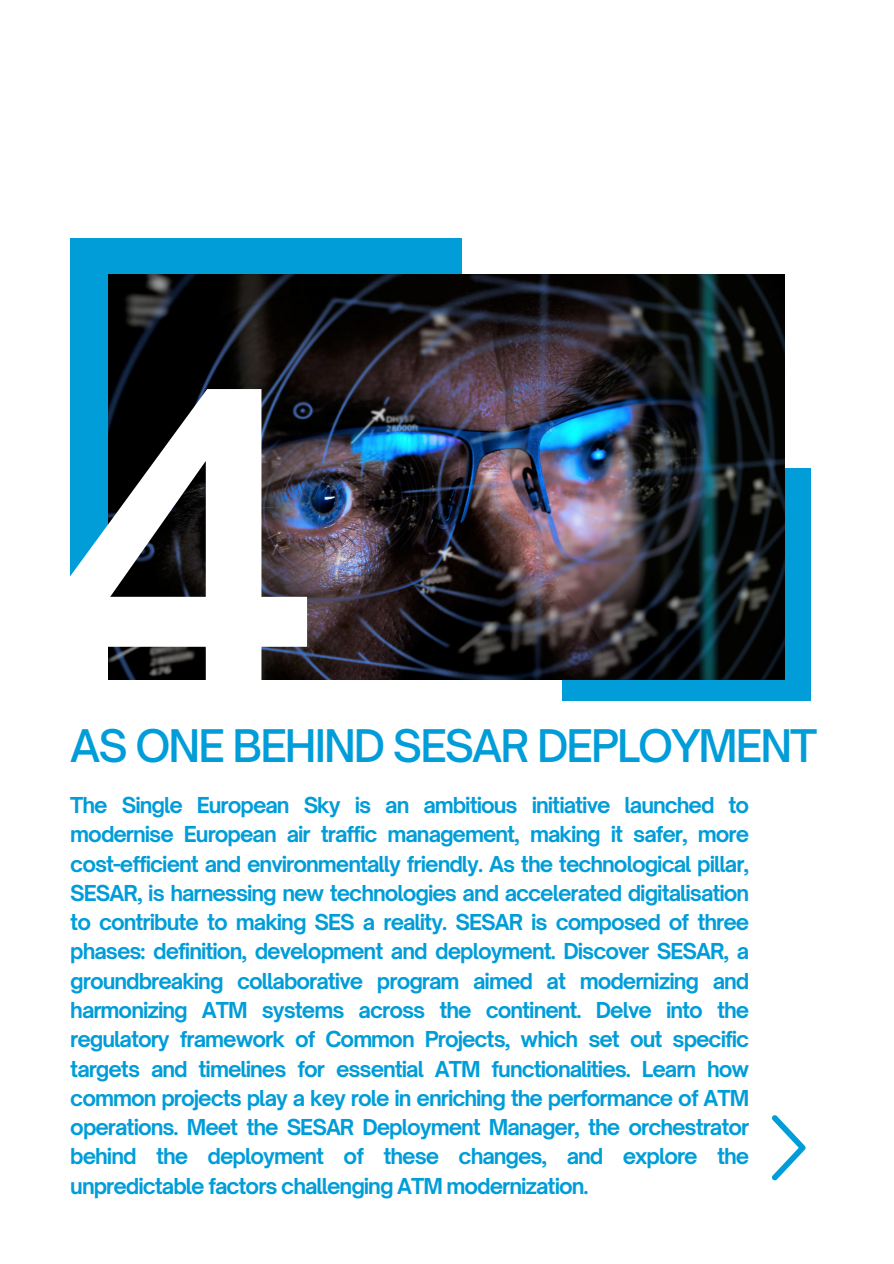
<style>
.page{position:relative;width:894px;height:1264px;background:#fff}
.page>*{position:absolute;margin:0;border:0;box-sizing:border-box;transform-origin:0 0}
.t1{font:600 438.15px "Open Sauce One";color:#fff}
.t2{font:500 43.05px "Open Sauce One";letter-spacing:-.05em;color:#009dd9}
.t3{font:700 21px/29.2px "Open Sauce One";letter-spacing:-.05em;color:#009dd9;text-align:justify}
</style>
<div class="page">
<div style="left:70px;top:238px;width:391px;height:367px;background:#009dd9"></div>
<div style="left:562px;top:468px;width:248px;height:233px;background:#009dd9"></div>
<img style="left:108px;top:274px;width:676px;height:405px">
<svg style="left:772px;top:1115px;width:33px;height:65px"></svg>
<h1 class="t1" style="left:40px;top:285px;width:286px">4</h1>
<h2 class="t2" style="left:70px;top:719px;width:748px">AS ONE BEHIND SESAR DEPLOYMENT</h2>
<p class="t3" style="left:70px;top:790px;width:680px">The Single European Sky is an ambitious initiative launched to modernise European air traffic management, making it safer, more cost-efficient and environmentally friendly. As the technological pillar, SESAR, is harnessing new technologies and accelerated digitalisation to contribute to making SES a reality. SESAR is composed of three phases: definition, development and deployment. Discover SESAR, a groundbreaking collaborative program aimed at modernizing and harmonizing ATM systems across the continent. Delve into the regulatory framework of Common Projects, which set out specific targets and timelines for essential ATM functionalities. Learn how common projects play a key role in enriching the performance of ATM operations. Meet the SESAR Deployment Manager, the orchestrator behind the deployment of these changes, and explore the unpredictable factors challenging ATM modernization.</p>
</div>
